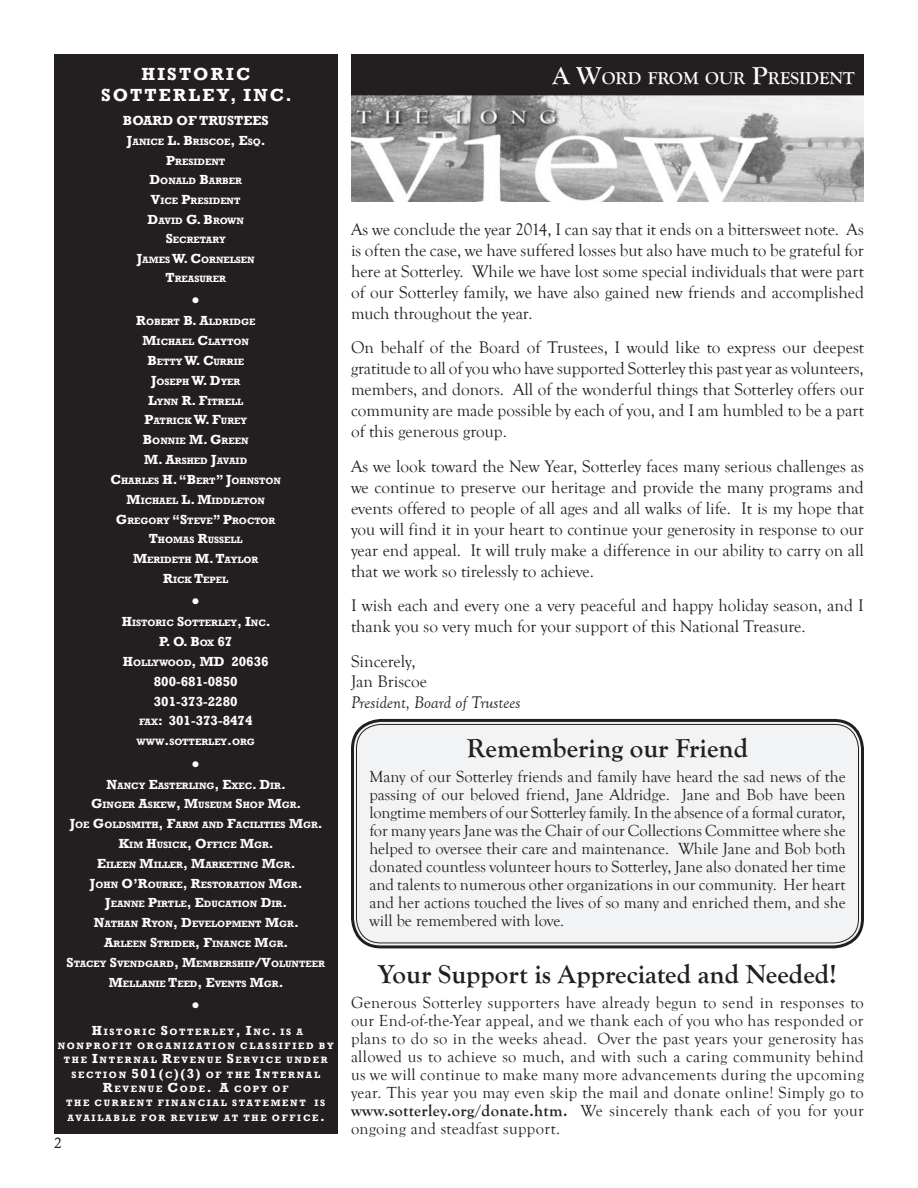
<style>
.page{position:relative;width:918px;height:1188px;background:#fff}
.page>*{position:absolute;margin:0;border:0;box-sizing:border-box;transform-origin:0 0}
.t1{font:700 27px "Goudy Old Style T";color:#231f20}
.t2{font:700 18px/21.6px "Rockwell";letter-spacing:.125em;color:#fff;text-align:center}
.t3{font:700 17.85px "Goudy Old Style T";color:#fff}
.t4{font:17.25px/21px "Goudy Old Style T";color:#231f20;text-align:justify}
.t5{font:italic 17.25px "Goudy Old Style T";color:#231f20}
.t6{font:16.5px/18px "Goudy Old Style T";color:#231f20;text-align:justify}
.t7{font:16.5px "Symbol";color:#fff}
.t8{font:15px "Calisto";color:#231f20}
.t9{font:700 13.5px "Rockwell";color:#fff}
.t10{font:700 13.5px "Rockwell";color:#fff}
.t11{font:700 9.45px/19.8px "Rockwell";color:#fff;text-align:center}
.t12{font:700 9.45px/14.4px "Rockwell";letter-spacing:.18em;color:#fff;text-align:center}
.s1{font-size:13.5px}
.s2{font-size:9.45px}
.s3{font-size:25.5px}
.s4{font-weight:700}
</style>
<div class="page">
<img style="left:351px;top:95px;width:513px;height:106px">
<div style="left:54px;top:54px;width:284px;height:1080px;background:#231f20"></div>
<div style="left:352px;top:55px;width:511px;height:40px;background:#231f20"></div>
<div style="left:351px;top:54px;width:513px;height:41px;border:2px solid #231f20"></div>
<div style="left:354px;top:722px;width:507px;height:223px;background:#f2f3f4;border-radius:27px"></div>
<div style="left:351px;top:719px;width:513px;height:229px;border:3px solid #231f20;border-radius:28px"></div>
<div style="left:356px;top:724px;width:503px;height:219px;border:1px solid #231f20;border-radius:25px"></div>
<p class="t2" style="left:101px;top:63px;width:192px">HISTORIC<br>SOTTERLEY, INC.</p>
<p class="t10" style="left:123px;top:113px;width:147px">BOARD OF TRUSTEES</p>
<p class="t11" style="left:127px;top:132px;width:140px"><span class="s1">J</span>ANICE <span class="s1">L. B</span>RISCOE<span class="s1">, E</span>SQ<span class="s1">.<br>P</span>RESIDENT<br><span class="s1">D</span>ONALD <span class="s1">B</span>ARBER<br><span class="s1">V</span>ICE <span class="s1">P</span>RESIDENT<br><span class="s1">D</span>AVID <span class="s1">G. B</span>ROWN<br><span class="s1">S</span>ECRETARY<br><span class="s1">J</span>AMES <span class="s1">W. C</span>ORNELSEN<br><span class="s1">T</span>REASURER</p>
<p class="t7" style="left:192px;top:289px;width:9px">•</p>
<p class="t11" style="left:136px;top:312px;width:121px"><span class="s1">R</span>OBERT <span class="s1">B. A</span>LDRIDGE</p>
<p class="t11" style="left:143px;top:332px;width:108px"><span class="s1">M</span>ICHAEL <span class="s1">C</span>LAYTON</p>
<p class="t11" style="left:147px;top:352px;width:98px"><span class="s1">B</span>ETTY <span class="s1">W. C</span>URRIE</p>
<p class="t11" style="left:151px;top:372px;width:91px"><span class="s1">J</span>OSEPH <span class="s1">W. D</span>YER</p>
<p class="t11" style="left:148px;top:391px;width:90px"><span class="s1">L</span>YNN <span class="s1">R. F</span>ITRELL</p>
<p class="t11" style="left:144px;top:411px;width:104px"><span class="s1">P</span>ATRICK <span class="s1">W. F</span>UREY</p>
<p class="t11" style="left:143px;top:431px;width:107px"><span class="s1">B</span>ONNIE <span class="s1">M. G</span>REEN</p>
<p class="t11" style="left:144px;top:451px;width:105px"><span class="s1">M. A</span>RSHED <span class="s1">J</span>AVAID</p>
<p class="t11" style="left:110px;top:471px;width:172px"><span class="s1">C</span>HARLES <span class="s1">H. “B</span>ERT<span class="s1">” J</span>OHNSTON</p>
<p class="t11" style="left:127px;top:491px;width:140px"><span class="s1">M</span>ICHAEL <span class="s1">L. M</span>IDDLETON</p>
<p class="t11" style="left:116px;top:510px;width:161px"><span class="s1">G</span>REGORY <span class="s1">“S</span>TEVE<span class="s1">” P</span>ROCTOR</p>
<p class="t11" style="left:149px;top:530px;width:89px"><span class="s1">T</span>HOMAS <span class="s1">R</span>USSELL</p>
<p class="t11" style="left:133px;top:550px;width:127px"><span class="s1">M</span>ERIDETH <span class="s1">M. T</span>AYLOR</p>
<p class="t11" style="left:163px;top:570px;width:66px"><span class="s1">R</span>ICK <span class="s1">T</span>EPEL</p>
<p class="t7" style="left:192px;top:590px;width:9px">•</p>
<p class="t11" style="left:122px;top:613px;width:150px"><span class="s1">H</span>ISTORIC <span class="s1">S</span>OTTERLEY<span class="s1">, I</span>NC<span class="s1">.</span></p>
<p class="t9" style="left:159px;top:633px;width:75px">P. O. B<span class="s2">OX</span> 67</p>
<p class="t11" style="left:123px;top:653px;width:90px"><span class="s1">H</span>OLLYWOOD<span class="s1">, MD</span></p>
<p class="t9" style="left:231px;top:653px;width:39px">20636</p>
<p class="t9" style="left:154px;top:673px;width:85px">800-681-0850</p>
<p class="t9" style="left:154px;top:693px;width:85px">301-373-2280</p>
<p class="t9" style="left:139px;top:713px;width:115px"><span class="s2">FAX</span>: 301-373-8474</p>
<p class="t11" style="left:137px;top:732px;width:119px">WWW<span class="s1">.</span>SOTTERLEY<span class="s1">.</span>ORG</p>
<p class="t7" style="left:192px;top:752px;width:9px">•</p>
<p class="t11" style="left:67px;top:775px;width:260px"><span class="s1">N</span>ANCY <span class="s1">E</span>ASTERLING<span class="s1">, E</span>XEC<span class="s1">. D</span>IR<span class="s1">.<br>G</span>INGER <span class="s1">A</span>SKEW<span class="s1">, M</span>USEUM <span class="s1">S</span>HOP <span class="s1">M</span>GR<span class="s1">.<br>J</span>OE <span class="s1">G</span>OLDSMITH<span class="s1">, F</span>ARM AND <span class="s1">F</span>ACILITIES <span class="s1">M</span>GR<span class="s1">.<br>K</span>IM <span class="s1">H</span>USICK<span class="s1">, O</span>FFICE <span class="s1">M</span>GR<span class="s1">.<br>E</span>ILEEN <span class="s1">M</span>ILLER<span class="s1">, M</span>ARKETING <span class="s1">M</span>GR<span class="s1">.<br>J</span>OHN <span class="s1">O’R</span>OURKE<span class="s1">, R</span>ESTORATION <span class="s1">M</span>GR<span class="s1">.<br>J</span>EANNE <span class="s1">P</span>IRTLE<span class="s1">, E</span>DUCATION <span class="s1">D</span>IR<span class="s1">.<br>N</span>ATHAN <span class="s1">R</span>YON<span class="s1">, D</span>EVELOPMENT <span class="s1">M</span>GR<span class="s1">.<br>A</span>RLEEN <span class="s1">S</span>TRIDER<span class="s1">, F</span>INANCE <span class="s1">M</span>GR<span class="s1">.<br>S</span>TACEY <span class="s1">S</span>VENDGARD<span class="s1">, M</span>EMBERSHIP<span class="s1">/V</span>OLUNTEER<br><span class="s1">M</span>ELLANIE <span class="s1">T</span>EED<span class="s1">, E</span>VENTS <span class="s1">M</span>GR<span class="s1">.</span></p>
<p class="t7" style="left:192px;top:994px;width:9px">•</p>
<p class="t12" style="left:58px;top:1024px;width:278px"><span class="s1">H</span>ISTORIC <span class="s1">S</span>OTTERLEY<span class="s1">, I</span>NC<span class="s1">.</span> IS A NONPROFIT ORGANIZATION CLASSIFIED BY THE <span class="s1">I</span>NTERNAL <span class="s1">R</span>EVENUE <span class="s1">S</span>ERVICE UNDER SECTION <span class="s1">501(</span>C<span class="s1">)(3)</span> OF THE <span class="s1">I</span>NTERNAL <span class="s1">R</span>EVENUE <span class="s1">C</span>ODE<span class="s1">. A</span> COPY OF<br>THE CURRENT FINANCIAL STATEMENT IS AVAILABL E FOR REVIEW AT THE OFF ICE<span class="s1">.</span></p>
<p class="t8" style="left:54px;top:1134px;width:9px">2</p>
<p class="t3" style="left:553px;top:68px;width:304px"><span class="s3">A W</span>ORD FROM OUR <span class="s3">P</span>RESIDENT</p>
<p class="t4" style="left:351px;top:219px;width:515px">As we conclude the year 2014, I can say that it ends on a bittersweet note. As is often the case, we have suffered losses but also have much to be grateful for here at Sotterley. While we have lost some special individuals that were part of our Sotterley family, we have also gained new friends and accomplished much throughout the year.</p>
<p class="t4" style="left:351px;top:338px;width:515px">On behalf of the Board of Trustees, I would like to express our deepest gratitude to all of you who have supported Sotterley this past year as volunteers, members, and donors. All of the wonderful things that Sotterley offers our community are made possible by each of you, and I am humbled to be a part of this generous group.</p>
<p class="t4" style="left:351px;top:456px;width:515px">As we look toward the New Year, Sotterley faces many serious challenges as we continue to preserve our heritage and provide the many programs and events offered to people of all ages and all walks of life. It is my hope that you will find it in your heart to continue your generosity in response to our year end appeal. It will truly make a difference in our ability to carry on all that we work so tirelessly to achieve.</p>
<p class="t4" style="left:351px;top:596px;width:514px">I wish each and every one a very peaceful and happy holiday season, and I thank you so very much for your support of this National Treasure.</p>
<p class="t4" style="left:351px;top:651px;width:78px">Sincerely,<br>Jan Briscoe</p>
<p class="t5" style="left:351px;top:693px;width:171px">President, Board of Trustees</p>
<h1 class="t1" style="left:467px;top:733px;width:283px">Remembering our Friend</h1>
<p class="t6" style="left:369px;top:768px;width:478px">Many of our Sotterley friends and family have heard the sad news of the passing of our beloved friend, Jane Aldridge. Jane and Bob have been longtime members of our Sotterley family. In the absence of a formal curator, for many years Jane was the Chair of our Collections Committee where she helped to oversee their care and maintenance. While Jane and Bob both donated countless volunteer hours to Sotterley, Jane also donated her time and talents to numerous other organizations in our community. Her heart and her actions touched the lives of so many and enriched them, and she will be remembered with love.</p>
<h1 class="t1" style="left:378px;top:959px;width:460px">Your Support is Appreciated and Needed!</h1>
<p class="t6" style="left:351px;top:994px;width:514px">Generous Sotterley supporters have already begun to send in responses to our End-of-the-Year appeal, and we thank each of you who has responded or plans to do so in the weeks ahead. Over the past years your generosity has allowed us to achieve so much, and with such a caring community behind us we will continue to make many more advancements during the upcoming year. This year you may even skip the mail and donate online! Simply go to <span class="s4">www.sotterley.org/donate.htm.</span> We sincerely thank each of you for your ongoing and steadfast support.</p>
</div>
